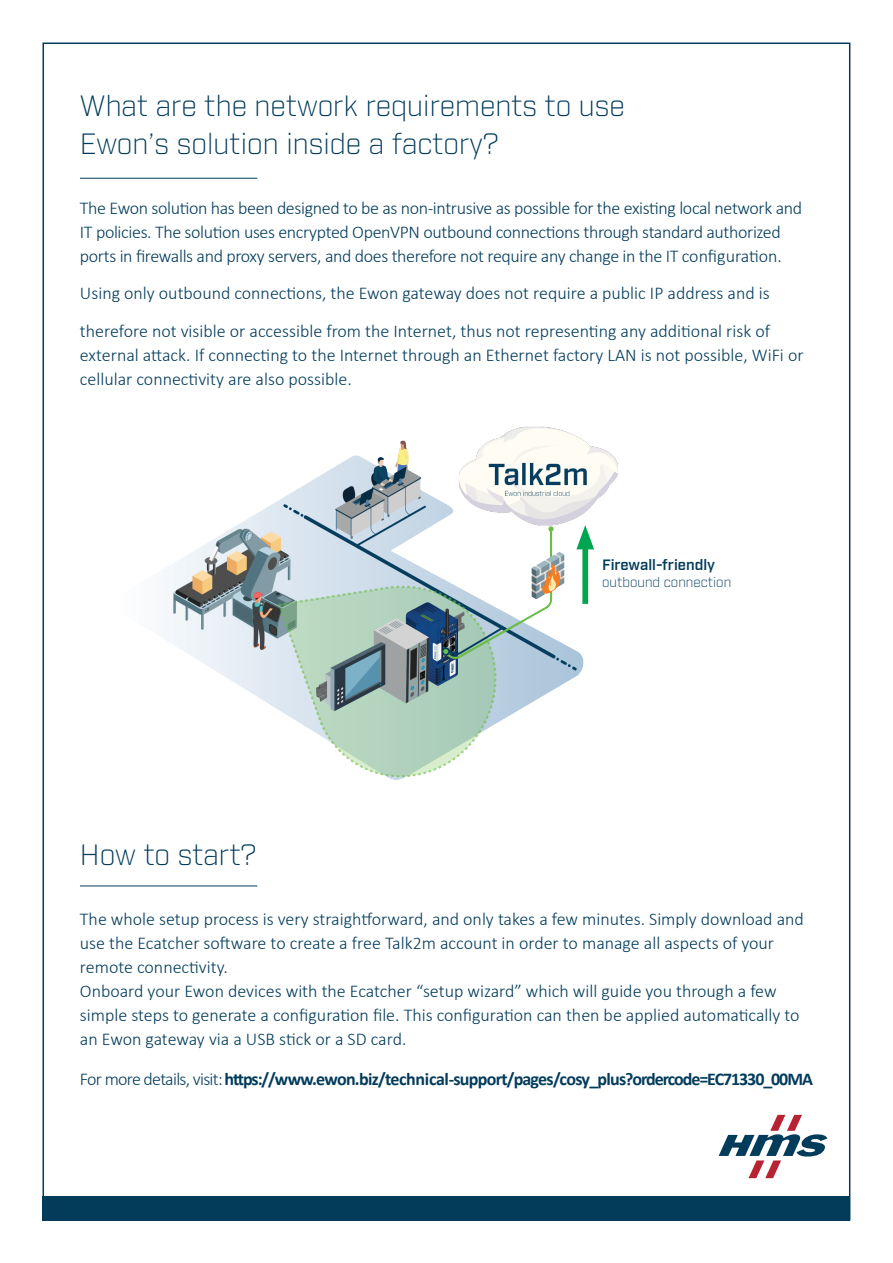
<style>
.page{position:relative;width:893px;height:1263px;background:#fff}
.page>*{position:absolute;margin:0;border:0;box-sizing:border-box;transform-origin:0 0}
.t1{font:300 28.5px "Industry";color:#033c5b}
.t2{font:300 18px/24px "Calibri";color:#033c5b}
.t3{font:300 18px/24px "Calibri";letter-spacing:-.02em;color:#033c5b}
.t4{font:700 18px "Calibri";letter-spacing:-.045em;color:#033c5b}
.t5{font:600 15px "Industry";color:#033c5b}
.t6{font:300 13.5px "Industry";color:#033c5b}
.s1{font-weight:300}
</style>
<div class="page">
<img style="left:168px;top:426px;width:450px;height:353px">
<svg style="left:719px;top:1115px;width:108px;height:63px"></svg>
<div style="left:43px;top:1196px;width:807px;height:24px;background:#033c5b"></div>
<hr style="left:80px;top:178px;width:177px;height:1px;background:#033c5b">
<hr style="left:80px;top:885px;width:177px;height:1px;background:#033c5b">
<div style="left:582px;top:539px;width:6px;height:65px;background:#00a54f"></div>
<svg style="left:576px;top:525px;width:18px;height:24px"></svg>
<p class="t1" style="left:80px;top:89px;width:546px">What are the network requirements to use</p>
<p class="t1" style="left:80px;top:126px;width:421px">Ewon’s solution inside a factory?</p>
<p class="t3" style="left:80px;top:195px;width:724px">The Ewon solution has been designed to be as non-intrusive as possible for the existing local network and<br>IT policies. The solution uses encrypted OpenVPN outbound connections through standard authorized ports in firewalls and proxy servers, and does therefore not require any change in the IT configuration.</p>
<p class="t2" style="left:80px;top:274px;width:692px;line-height:37.5px">Using only outbound connections, the Ewon gateway does not require a public IP address and is therefore not visible or accessible from the Internet, thus not representing any additional risk of</p>
<p class="t2" style="left:80px;top:342px;width:725px">external attack. If connecting to the Internet through an Ethernet factory LAN is not possible, WiFi or cellular connectivity are also possible.</p>
<p class="t1" style="left:80px;top:837px;width:178px">How to start?</p>
<p class="t5" style="left:602px;top:556px;width:115px">Firewall-friendly</p>
<p class="t6" style="left:602px;top:574px;width:131px">outbound connection</p>
<p class="t2" style="left:80px;top:906px;width:725px">The whole setup process is very straightforward, and only takes a few minutes. Simply download and use the Ecatcher software to create a free Talk2m account in order to manage all aspects of your remote connectivity.</p>
<p class="t2" style="left:80px;top:978px;width:721px">Onboard your Ewon devices with the Ecatcher “setup wizard” which will guide you through a few simple steps to generate a configuration file. This configuration can then be applied automatically to an Ewon gateway via a USB stick or a SD card.</p>
<p class="t4" style="left:80px;top:1066px;width:734px"><span class="s1">For more details, visit:</span> https://www.ewon.biz/technical-support/pages/cosy_plus?ordercode=EC71330_00MA</p>
</div>
